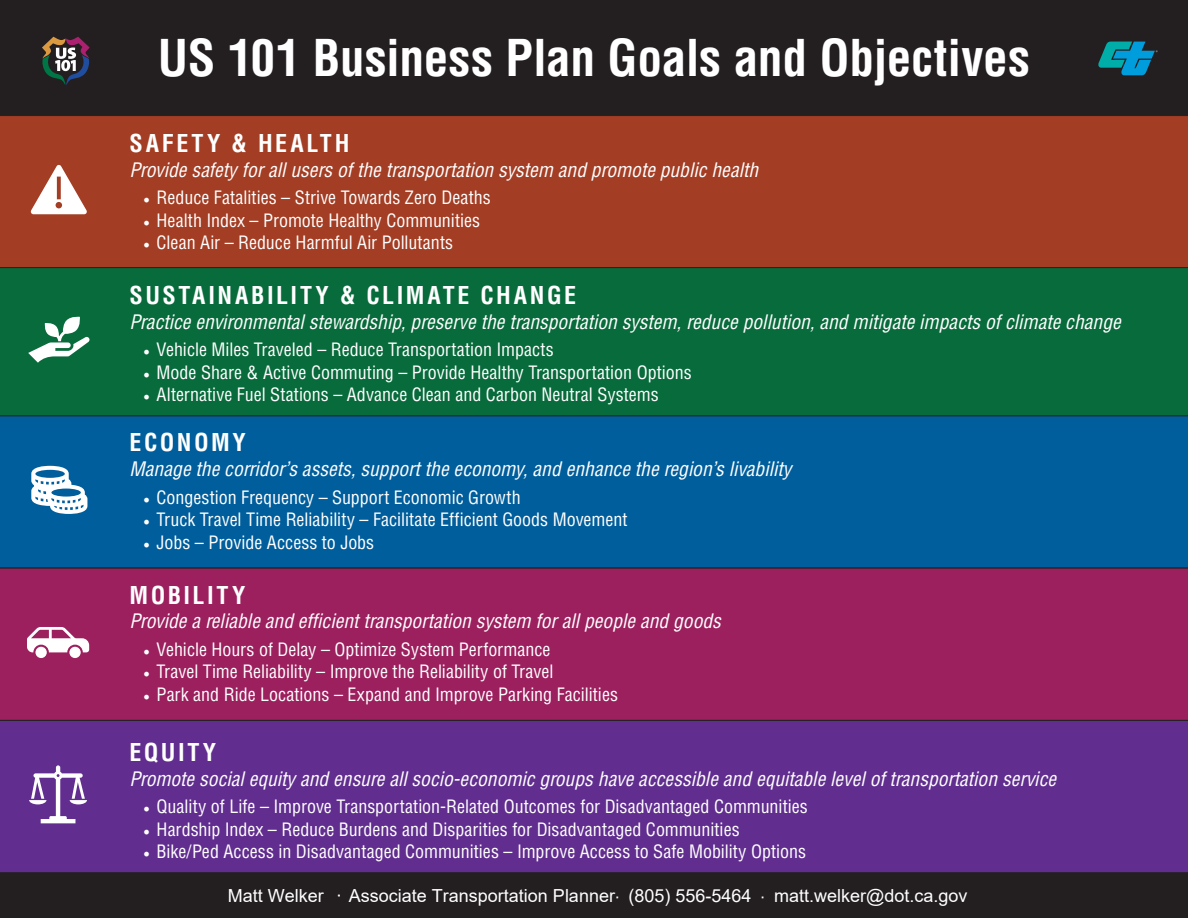
<style>
.page{position:relative;width:1188px;height:918px;background:#fff}
.page>*{position:absolute;margin:0;border:0;box-sizing:border-box;transform-origin:0 0}
.PG_2_H1{font:700 condensed 49.5px "Helvetica CE";letter-spacing:-.005em;color:#fff}
.PG_2_H3{font:700 condensed 24px "Helvetica CE";letter-spacing:.105em;color:#fff}
.PG_2_H3-2{font:italic condensed 19.5px "Helvetica CE";color:#fff}
.t1{font:condensed 18px "Helvetica CE";color:#fff}
.t2{font:18px "Arial";color:#fff}
.t3{font:1.95px "Verdana";color:#fff}
.s1{font-family:"Minion Pro";font-stretch:normal}
.s2{font-family:"Century Gothic"}
.s3{font-family:"Helvetica CE";font-stretch:condensed}
</style>
<div class="page">
<div style="left:0;top:0;width:1188px;height:116px;background:#231f20"></div>
<div style="left:0;top:873px;width:1188px;height:45px;background:#231f20"></div>
<svg style="left:42px;top:37px;width:48px;height:48px"></svg>
<svg style="left:1098px;top:42px;width:57px;height:33px"></svg>
<div style="left:0;top:116px;width:1188px;height:151px;background:#a33d24"></div>
<div style="left:0;top:267px;width:1188px;height:148px;background:#086b3b"></div>
<div style="left:0;top:415px;width:1188px;height:153px;background:#005e9c"></div>
<div style="left:0;top:568px;width:1188px;height:152px;background:#9c1f5e"></div>
<div style="left:0;top:720px;width:1188px;height:153px;background:#612e8f"></div>
<svg style="left:30px;top:164px;width:57px;height:50px"></svg>
<svg style="left:28px;top:316px;width:62px;height:47px"></svg>
<svg style="left:31px;top:466px;width:57px;height:48px"></svg>
<div style="left:35px;top:647px;width:12px;height:11px;background:#fff;border-radius:50%"></div>
<div style="left:69px;top:647px;width:12px;height:11px;background:#fff;border-radius:50%"></div>
<svg style="left:27px;top:627px;width:62px;height:25px"></svg>
<svg style="left:29px;top:765px;width:58px;height:58px"></svg>
<h2 class="PG_2_H1" style="left:158px;top:27px;width:874px">US 101 Business Plan Goals and Objectives</h2>
<h3 class="PG_2_H3" style="left:130px;top:128px;width:221px">SAFETY &amp; HEALTH</h3>
<h3 class="PG_2_H3-2" style="left:130px;top:158px;width:630px">Provide safety for all users of the transportation system and promote public health</h3>
<p class="t1" style="left:143px;top:186px;width:349px"><span class="s1">•</span> Reduce Fatalities – Strive Towards Zero Deaths</p>
<p class="t1" style="left:143px;top:209px;width:339px"><span class="s1">•</span> Health Index – Promote Healthy Communities</p>
<p class="t1" style="left:143px;top:231px;width:312px"><span class="s1">•</span> Clean Air – Reduce Harmful Air Pollutants</p>
<h3 class="PG_2_H3" style="left:130px;top:280px;width:448px">SUSTAINABILITY &amp; CLIMATE CHANGE</h3>
<h3 class="PG_2_H3-2" style="left:130px;top:310px;width:993px">Practice environmental stewardship, preserve the transportation system, reduce pollution, and mitigate impacts of climate change</h3>
<p class="t1" style="left:143px;top:338px;width:412px"><span class="s1">•</span> Vehicle Miles Traveled – Reduce Transportation Impacts</p>
<p class="t1" style="left:143px;top:361px;width:550px"><span class="s1">•</span> Mode Share &amp; Active Commuting – Provide Healthy Transportation Options</p>
<p class="t1" style="left:143px;top:383px;width:517px"><span class="s1">•</span> Alternative Fuel Stations – Advance Clean and Carbon Neutral Systems</p>
<h3 class="PG_2_H3" style="left:130px;top:428px;width:118px">ECONOMY</h3>
<h3 class="PG_2_H3-2" style="left:130px;top:457px;width:663px">Manage the corridor’s assets, support the economy, and enhance the region’s livability</h3>
<p class="t1" style="left:143px;top:486px;width:379px"><span class="s1">•</span> Congestion Frequency – Support Economic Growth</p>
<p class="t1" style="left:143px;top:508px;width:486px"><span class="s1">•</span> Truck Travel Time Reliability – Facilitate Efficient Goods Movement</p>
<p class="t1" style="left:143px;top:531px;width:233px"><span class="s1">•</span> Jobs – Provide Access to Jobs</p>
<h3 class="PG_2_H3" style="left:130px;top:580px;width:117px">MOBILITY</h3>
<h3 class="PG_2_H3-2" style="left:130px;top:609px;width:593px">Provide a reliable and efficient transportation system for all people and goods</h3>
<p class="t1" style="left:143px;top:638px;width:409px"><span class="s1">•</span> Vehicle Hours of Delay – Optimize System Performance</p>
<p class="t1" style="left:143px;top:660px;width:412px"><span class="s1">•</span> Travel Time Reliability – Improve the Reliability of Travel</p>
<p class="t1" style="left:143px;top:683px;width:476px"><span class="s1">•</span> Park and Ride Locations – Expand and Improve Parking Facilities</p>
<h3 class="PG_2_H3" style="left:130px;top:737px;width:88px">EQUITY</h3>
<h3 class="PG_2_H3-2" style="left:130px;top:767px;width:928px">Promote social equity and ensure all socio-economic groups have accessible and equitable level of transportation service</h3>
<p class="t1" style="left:143px;top:795px;width:666px"><span class="s1">•</span> Quality of Life – Improve Transportation-Related Outcomes for Disadvantaged Communities</p>
<p class="t1" style="left:143px;top:818px;width:598px"><span class="s1">•</span> Hardship Index – Reduce Burdens and Disparities for Disadvantaged Communities</p>
<p class="t1" style="left:143px;top:840px;width:664px"><span class="s1">•</span> Bike/Ped Access in Disadvantaged Communities – Improve Access to Safe Mobility Options</p>
<p class="t2" style="left:228px;top:883px;width:741px">Matt Welker <span class="s2">·</span> Associate Transportation Planner<span class="s3">·</span> (805) 556-5464 <span class="s3">·</span> matt.welker@dot.ca.gov</p>
<p class="t3" style="left:1156px;top:50px;width:4px">®</p>
</div>
